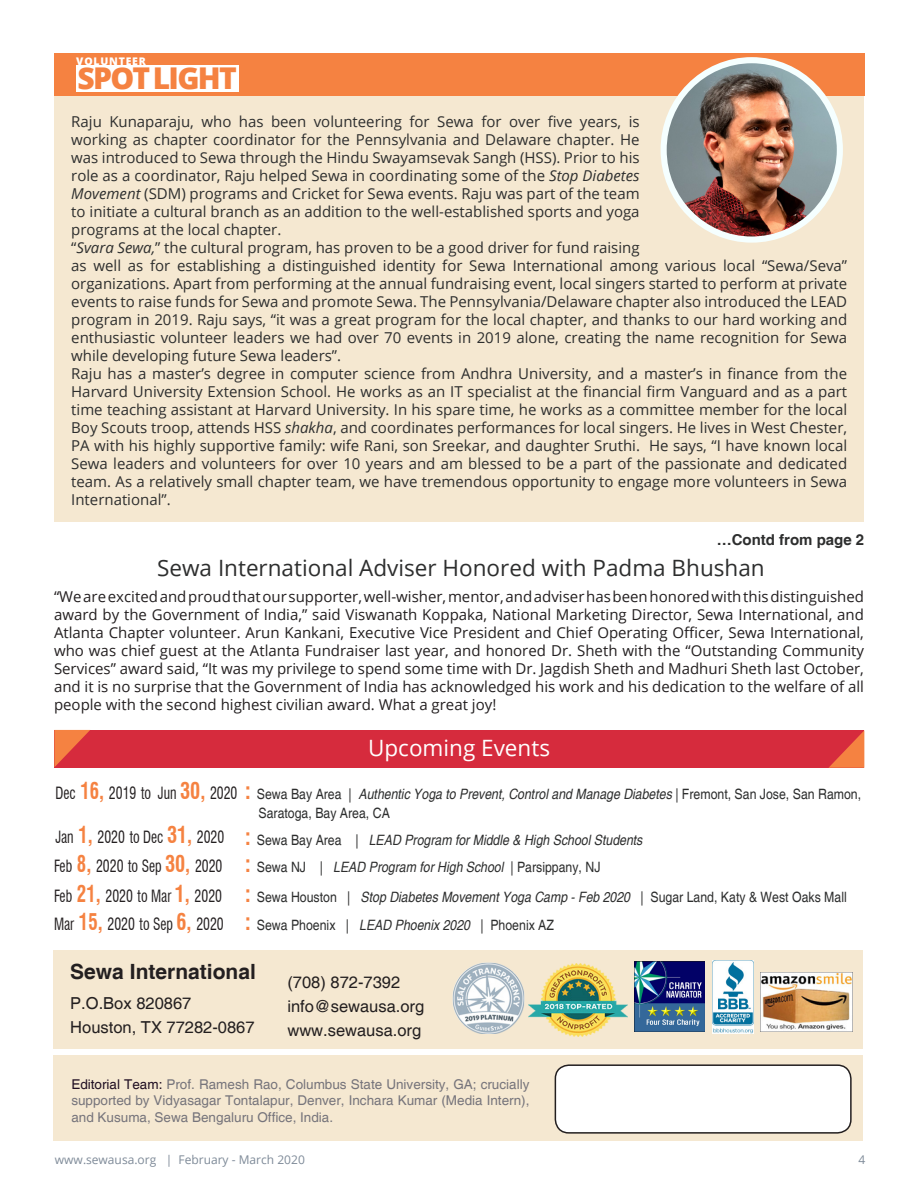
<style>
.page{position:relative;width:918px;height:1188px;background:#fff}
.page>*{position:absolute;margin:0;border:0;box-sizing:border-box;transform-origin:0 0}
.t1{font:800 30px "Open Sans";letter-spacing:-.055em;color:#f58241}
.t2{font:22.5px "Open Sans";color:#2d2e2e}
.t3{font:22.5px "Open Sans";color:#fff}
.t4{font:700 21px "Helvetica";color:#231f20}
.t5{font:condensed 16.5px "Swiss 721 BT";color:#231f20;scale:.83 1}
.t6{font:16.5px "Helvetica";color:#231f20}
.t7{font:15px/18px "Open Sans";color:#2d2e2e;text-align:justify}
.t8{font:15px/18px "Open Sans";color:#231f20;text-align:justify}
.t9{font:700 15px "Helvetica";color:#2d2e2e}
.t10{font:14.25px/19.5px "Helvetica";color:#2d2e2e;scale:.86 1}
.t11{font:italic 14.25px "Helvetica";color:#2d2e2e;scale:.86 1}
.t12{font:13.5px/16.5px "Helvetica";color:#76747b;text-align:justify}
.t13{font:12px "Open Sans";color:#7e8a98}
.t14{font:800 10.5px "Open Sans";letter-spacing:.075em;color:#fff}
.s1{font-style:italic}
.s2{font-weight:700;font-size:22.5px;color:#f58241}
.s3{font-family:"Swiss 721 BT";font-weight:700;font-stretch:condensed;font-size:22.5px;color:#f58241}
.s4{font-family:"Swiss 721 BT";font-weight:700;font-style:normal;font-stretch:condensed;font-size:22.5px;color:#f58241}
.s5{font-style:normal}
.s6{color:#200f23}
</style>
<div class="page">
<div style="left:54px;top:54px;width:810px;height:468px;background:#f5e8d1"></div>
<div style="left:54px;top:54px;width:810px;height:42px;background:#f58241"></div>
<div style="left:76px;top:65px;width:163px;height:27px;background:#fff"></div>
<img style="left:664px;top:60px;width:174px;height:176px">
<div style="left:661px;top:57px;width:182px;height:186px;border:6px solid #f5ffff;border-radius:50%"></div>
<div style="left:54px;top:730px;width:810px;height:37px;background:#d62b3d"></div>
<svg style="left:54px;top:730px;width:36px;height:37px"></svg>
<svg style="left:829px;top:731px;width:35px;height:37px"></svg>
<div style="left:53px;top:950px;width:810px;height:99px;background:#f5e8d1"></div>
<div style="left:53px;top:1055px;width:810px;height:85px;background:#f5e8d1"></div>
<img style="left:529px;top:963px;width:98px;height:74px">
<img style="left:452px;top:962px;width:72px;height:72px">
<div style="left:555px;top:1065px;width:296px;height:68px;background:#fff;border-radius:14px"></div>
<div style="left:555px;top:1064px;width:297px;height:70px;border:2px solid #231f20;border-radius:14px"></div>
<img style="left:713px;top:960px;width:41px;height:74px">
<img style="left:635px;top:962px;width:70px;height:70px">
<img style="left:761px;top:972px;width:91px;height:60px">
<p class="t14" style="left:76px;top:53px;width:71px">VOLUNTEER</p>
<p class="t1" style="left:77px;top:55px;width:161px">SPOTLIGHT</p>
<p class="t7" style="left:71px;top:112px;width:570px">Raju Kunaparaju, who has been volunteering for Sewa for over five years, is working as chapter coordinator for the Pennsylvania and Delaware chapter. He was introduced to Sewa through the Hindu Swayamsevak Sangh (HSS). Prior to his role as a coordinator, Raju helped Sewa in coordinating some of the <span class="s1">Stop Diabetes Movement</span> (SDM) programs and Cricket for Sewa events. Raju was part of the team to initiate a cultural branch as an addition to the well-established sports and yoga programs at the local chapter.</p>
<p class="t7" style="left:71px;top:238px;width:777px;text-align:left">“<span class="s1">Svara Sewa,</span>” the cultural program, has proven to be a good driver for fund raising<br>as well as for establishing a distinguished identity for Sewa International among various local “Sewa/Seva” organizations. Apart from performing at the annual fundraising event, local singers started to perform at private events to raise funds for Sewa and promote Sewa. The Pennsylvania/Delaware chapter also introduced the LEAD program in 2019. Raju says, “it was a great program for the local chapter, and thanks to our hard working and enthusiastic volunteer leaders we had over 70 events in 2019 alone, creating the name recognition for Sewa while developing future Sewa leaders”.</p>
<p class="t7" style="left:71px;top:364px;width:777px">Raju has a master’s degree in computer science from Andhra University, and a master’s in finance from the Harvard University Extension School. He works as an IT specialist at the financial firm Vanguard and as a part time teaching assistant at Harvard University. In his spare time, he works as a committee member for the local Boy Scouts troop, attends HSS <span class="s1">shakha</span>, and coordinates performances for local singers. He lives in West Chester, PA with his highly supportive family: wife Rani, son Sreekar, and daughter Sruthi. He says, “I have known local Sewa leaders and volunteers for over 10 years and am blessed to be a part of the passionate and dedicated team. As a relatively small chapter team, we have tremendous opportunity to engage more volunteers in Sewa International”.</p>
<p class="t9" style="left:717px;top:531px;width:149px">…Contd from page 2</p>
<p class="t2" style="left:157px;top:552px;width:609px">Sewa International Adviser Honored with Padma Bhushan</p>
<p class="t8" style="left:54px;top:587px;width:812px">“We are excited and proud that our supporter, well-wisher, mentor, and adviser has been honored with this distinguished award by the Government of India,” said Viswanath Koppaka, National Marketing Director, Sewa International, and Atlanta Chapter volunteer. Arun Kankani, Executive Vice President and Chief Operating Officer, Sewa International, who was chief guest at the Atlanta Fundraiser last year, and honored Dr. Sheth with the “Outstanding Community Services” award said, “It was my privilege to spend some time with Dr. Jagdish Sheth and Madhuri Sheth last October, and it is no surprise that the Government of India has acknowledged his work and his dedication to the welfare of all people with the second highest civilian award. What a great joy!</p>
<p class="t5" style="left:55px;top:783px;width:221px">Dec <span class="s2">16,</span> 2019 to Jun <span class="s2">30,</span> 2020</p>
<p class="t5" style="left:55px;top:828px;width:205px">Jan <span class="s2">1,</span> 2020 to Dec <span class="s2">31,</span> 2020</p>
<p class="t5" style="left:54px;top:856px;width:204px">Feb <span class="s2">8,</span> 2020 to Sep <span class="s2">30,</span> 2020</p>
<p class="t5" style="left:54px;top:886px;width:204px">Feb <span class="s2">21,</span> 2020 to Mar <span class="s2">1,</span> 2020</p>
<p class="t5" style="left:54px;top:915px;width:206px">Mar <span class="s2">15,</span> 2020 to Sep <span class="s2">6,</span> 2020</p>
<p class="t3" style="left:368px;top:732px;width:183px">Upcoming Events</p>
<p class="t10" style="left:259px;top:785px;width:702px;text-indent:-14px"><span class="s3">:</span> Sewa Bay Area | <span class="s1">Authentic Yoga to Prevent, Control and Manage Diabetes</span> | Fremont, San Jose, San Ramon,<br>Saratoga, Bay Area, CA</p>
<p class="t11" style="left:245px;top:831px;width:464px"><span class="s4">:</span> <span class="s5">Sewa Bay Area |</span> LEAD Program for Middle &amp; High School Students</p>
<p class="t11" style="left:245px;top:859px;width:415px"><span class="s4">:</span> <span class="s5">Sewa NJ |</span> LEAD Program for High School <span class="s5">| Parsippany, NJ</span></p>
<p class="t10" style="left:245px;top:888px;width:701px"><span class="s3">:</span> Sewa Houston | <span class="s1">Stop Diabetes Movement Yoga Camp - Feb 2020</span> | Sugar Land, Katy &amp; West Oaks Mall</p>
<p class="t10" style="left:245px;top:916px;width:361px"><span class="s3">:</span> Sewa Phoenix | <span class="s1">LEAD Phoenix 2020</span> | Phoenix AZ</p>
<p class="t4" style="left:70px;top:959px;width:187px">Sewa International</p>
<p class="t6" style="left:70px;top:993px;width:123px">P.O.Box 820867</p>
<p class="t6" style="left:70px;top:1017px;width:186px">Houston, TX 77282-0867</p>
<p class="t6" style="left:287px;top:973px;width:114px">(708) 872-7392</p>
<p class="t6" style="left:287px;top:997px;width:138px">info@sewausa.org</p>
<p class="t6" style="left:287px;top:1021px;width:135px">www.sewausa.org</p>
<p class="t12" style="left:71px;top:1076px;width:460px"><span class="s6">Editorial Team:</span> Prof. Ramesh Rao, Columbus State University, GA; crucially supported by Vidyasagar Tontalapur, Denver, Inchara Kumar (Media Intern), and Kusuma, Sewa Bengaluru Office, India.</p>
<p class="t13" style="left:55px;top:1151px;width:251px">www.sewausa.org | February - March 2020</p>
<p class="t13" style="left:859px;top:1151px;width:8px">4</p>
</div>
